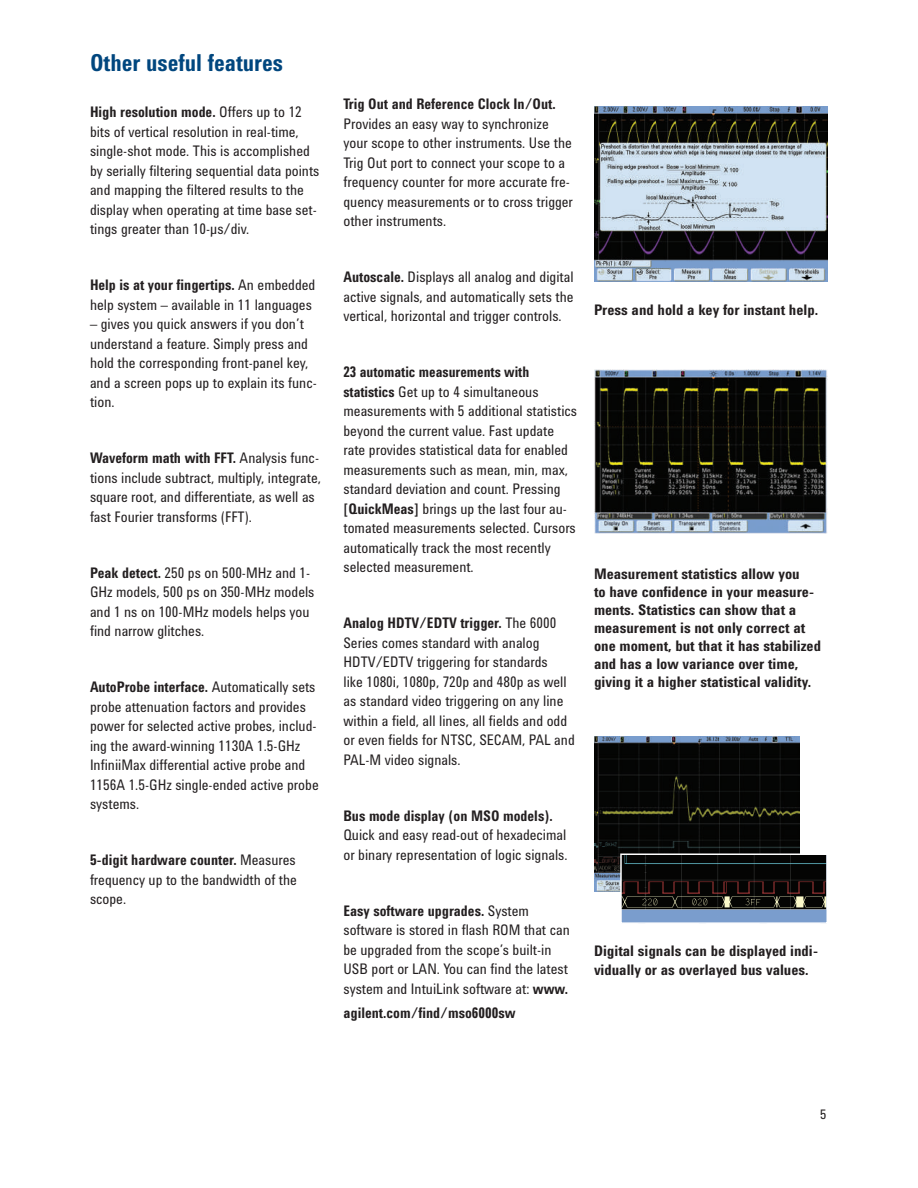
<style>
.page{position:relative;width:918px;height:1188px;background:#fff}
.page>*{position:absolute;margin:0;border:0;box-sizing:border-box;transform-origin:0 0}
.t1{font:700 24px "Agilent Condensed CFF";color:#00467e;scale:.95 1}
.t2{font:15px/19.5px "Agilent Condensed CFF";color:#231f20;scale:.95 1}
.t3{font:700 15px/18px "Agilent Condensed CFF";color:#231f20}
.t4{font:700 15px "Agilent Condensed CFF";color:#231f20;scale:.95 1}
.t5{font:13.5px "Agilent Condensed CFF";color:#231f20}
.s1{font-weight:700}
</style>
<div class="page">
<img style="left:594px;top:106px;width:234px;height:176px">
<img style="left:594px;top:370px;width:234px;height:163px">
<img style="left:594px;top:737px;width:205px;height:154px">
<img style="left:623px;top:857px;width:202px;height:64px">
<div style="left:620px;top:854px;width:208px;height:70px;border:2px solid #fff"></div>
<h1 class="t1" style="left:90px;top:44px;width:205px">Other useful features</h1>
<p class="t2" style="left:90px;top:102px;width:243px"><span class="s1">High resolution mode.</span> Offers up to 12 bits of vertical resolution in real-time, single-shot mode. This is accomplished by serially filtering sequential data points and mapping the filtered results to the display when operating at time base set&shy;tings greater than 10-μs/div.</p>
<p class="t2" style="left:90px;top:275px;width:239px"><span class="s1">Help is at your fingertips.</span> An embedded help system – available in 11 languages</p>
<p class="t2" style="left:90px;top:314px;width:240px">– gives you quick answers if you don’t understand a feature. Simply press and hold the corresponding front-panel key, and a screen pops up to explain its func&shy;tion.</p>
<p class="t2" style="left:90px;top:448px;width:245px"><span class="s1">Waveform math with FFT.</span> Analysis func&shy;tions include subtract, multiply, integrate, square root, and differentiate, as well as fast Fourier transforms (FFT).</p>
<p class="t2" style="left:90px;top:562px;width:238px"><span class="s1">Peak detect.</span> 250 ps on 500-MHz and 1-<br>GHz models, 500 ps on 350-MHz models and 1 ns on 100-MHz models helps you find narrow glitches.</p>
<p class="t2" style="left:90px;top:677px;width:242px"><span class="s1">AutoProbe interface.</span> Automatically sets probe attenuation factors and provides power for selected active probes, includ&shy;ing the award-winning 1130A 1.5-GHz InfiniiMax differential active probe and 1156A 1.5-GHz single-ended active probe systems.</p>
<p class="t2" style="left:90px;top:850px;width:219px;text-align:justify"><span class="s1">5-digit hardware counter.</span> Measures frequency up to the bandwidth of the scope.</p>
<p class="t4" style="left:343px;top:93px;width:225px">Trig Out and Reference Clock In/Out.</p>
<p class="t2" style="left:343px;top:113px;width:243px">Provides an easy way to synchronize your scope to other instruments. Use the Trig Out port to connect your scope to a frequency counter for more accurate fre&shy;quency measurements or to cross trigger other instruments.</p>
<p class="t2" style="left:343px;top:267px;width:244px;text-align:justify"><span class="s1">Autoscale.</span> Displays all analog and digital active signals, and automatically sets the vertical, horizontal and trigger controls.</p>
<p class="t2" style="left:343px;top:362px;width:247px"><span class="s1">23 automatic measurements with statistics</span> Get up to 4 simultaneous measurements with 5 additional statistics beyond the current value. Fast update rate provides statistical data for enabled measurements such as mean, min, max, standard deviation and count. Pressing <span class="s1">[QuickMeas]</span> brings up the last four au&shy;tomated measurements selected. Cursors automatically track the most recently selected measurement.</p>
<p class="t2" style="left:343px;top:613px;width:245px"><span class="s1">Analog HDTV/EDTV trigger.</span> The 6000<br>Series comes standard with analog HDTV/EDTV triggering for standards<br>like 1080i, 1080p, 720p and 480p as well as standard video triggering on any line within a field, all lines, all fields and odd or even fields for NTSC, SECAM, PAL and PAL-M video signals.</p>
<p class="t4" style="left:343px;top:804px;width:222px">Bus mode display (on MSO models).</p>
<p class="t2" style="left:343px;top:825px;width:237px">Quick and easy read-out of hexadecimal or binary representation of logic signals.</p>
<p class="t2" style="left:343px;top:900px;width:240px"><span class="s1">Easy software upgrades.</span> System software is stored in flash ROM that can be upgraded from the scope’s built-in USB port or LAN. You can find the latest system and IntuiLink software at: <span class="s1">www.</span></p>
<p class="t4" style="left:343px;top:1001px;width:183px">agilent.com/find/mso6000sw</p>
<p class="t3" style="left:594px;top:300px;width:226px">Press and hold a key for instant help.</p>
<p class="t3" style="left:594px;top:564px;width:229px">Measurement statistics allow you<br>to have confidence in your measure&shy;ments. Statistics can show that a measurement is not only correct at one moment, but that it has stabilized and has a low variance over time, giving it a higher statistical validity.</p>
<p class="t3" style="left:594px;top:940px;width:226px;line-height:19.5px">Digital signals can be displayed indi&shy;vidually or as overlayed bus values.</p>
<p class="t5" style="left:820px;top:1104px;width:8px">5</p>
</div>
